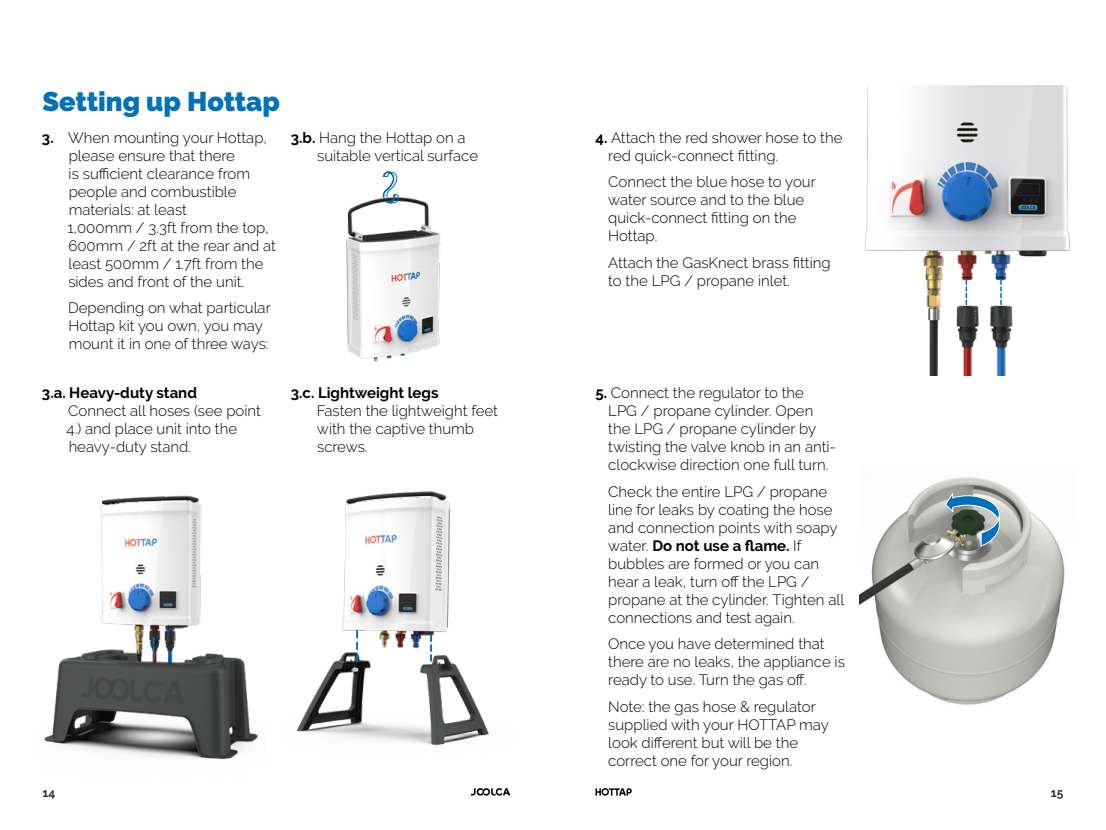
<style>
.page{position:relative;width:1106px;height:830px;background:#fff}
.page>*{position:absolute;margin:0;border:0;box-sizing:border-box;transform-origin:0 0}
.t1{font:900 27px "Raleway";color:#0071b9}
.t2{font:300 15px/18px "Raleway";color:#000}
.t3{font:700 15px "Raleway";color:#000}
.t4{font:700 12px "Raleway";color:#2f343a}
.s1{font-weight:700}
</style>
<div class="page">
<img style="left:44px;top:495px;width:214px;height:265px">
<svg style="left:153px;top:638px;width:2px;height:21px"></svg>
<img style="left:296px;top:491px;width:193px;height:255px">
<svg style="left:356px;top:630px;width:2px;height:30px"></svg>
<svg style="left:430px;top:635px;width:2px;height:25px"></svg>
<img style="left:346px;top:197px;width:95px;height:165px">
<svg style="left:382px;top:171px;width:17px;height:33px"></svg>
<img style="left:865px;top:85px;width:205px;height:290px">
<svg style="left:965px;top:280px;width:2px;height:24px"></svg>
<svg style="left:1000px;top:280px;width:1px;height:24px"></svg>
<img style="left:859px;top:477px;width:206px;height:228px">
<svg style="left:944px;top:491px;width:56px;height:55px;background:#718b91"></svg>
<svg style="left:595px;top:788px;width:37px;height:7px"></svg>
<svg style="left:471px;top:788px;width:39px;height:7px"></svg>
<h1 class="t1" style="left:43px;top:85px;width:239px">Setting up Hottap</h1>
<p class="t2" style="left:67px;top:128px;width:210px;text-indent:-25px"><span class="s1">3.</span> When mounting your Hottap, please ensure that there<br>is sufficient clearance from people and combustible materials: at least<br>1,000mm / 3.3ft from the top,<br>600mm / 2ft at the rear and at least 500mm / 1.7ft from the sides and front of the unit.</p>
<p class="t2" style="left:68px;top:299px;width:204px">Depending on what particular<br>Hottap kit you own, you may mount it in one of three ways:</p>
<p class="t2" style="left:317px;top:128px;width:162px;text-indent:-26px"><span class="s1">3.b.</span> Hang the Hottap on a suitable vertical surface</p>
<p class="t3" style="left:42px;top:384px;width:157px">3.a. Heavy-duty stand</p>
<p class="t2" style="left:67px;top:401px;width:196px">Connect all hoses (see point<br>4.) and place unit into the heavy-duty stand.</p>
<p class="t3" style="left:291px;top:384px;width:149px">3.c. Lightweight legs</p>
<p class="t2" style="left:317px;top:401px;width:182px">Fasten the lightweight feet with the captive thumb screws.</p>
<p class="t2" style="left:608px;top:128px;width:236px;text-indent:-13px"><span class="s1">4.</span> Attach the red shower hose to the red quick-connect fitting.</p>
<p class="t2" style="left:608px;top:173px;width:209px">Connect the blue hose to your water source and to the blue quick-connect fitting on the<br>Hottap.</p>
<p class="t2" style="left:608px;top:253px;width:224px">Attach the GasKnect brass fitting to the LPG / propane inlet.</p>
<p class="t2" style="left:608px;top:383px;width:229px;text-indent:-13px"><span class="s1">5.</span> Connect the regulator to the<br>LPG / propane cylinder. Open the LPG / propane cylinder by twisting the valve knob in an anti&shy;clockwise direction one full turn.</p>
<p class="t2" style="left:608px;top:482px;width:237px">Check the entire LPG / propane line for leaks by coating the hose and connection points with soapy water. <span class="s1">Do not use a flame.</span> If bubbles are formed or you can hear a leak, turn off the LPG / propane at the cylinder. Tighten all connections and test again.</p>
<p class="t2" style="left:608px;top:634px;width:238px">Once you have determined that there are no leaks, the appliance is ready to use. Turn the gas off.</p>
<p class="t2" style="left:608px;top:697px;width:222px">Note: the gas hose &amp; regulator supplied with your HOTTAP may look different but will be the correct one for your region.</p>
<p class="t4" style="left:43px;top:785px;width:14px">14</p>
<p class="t4" style="left:1050px;top:785px;width:14px">15</p>
</div>
